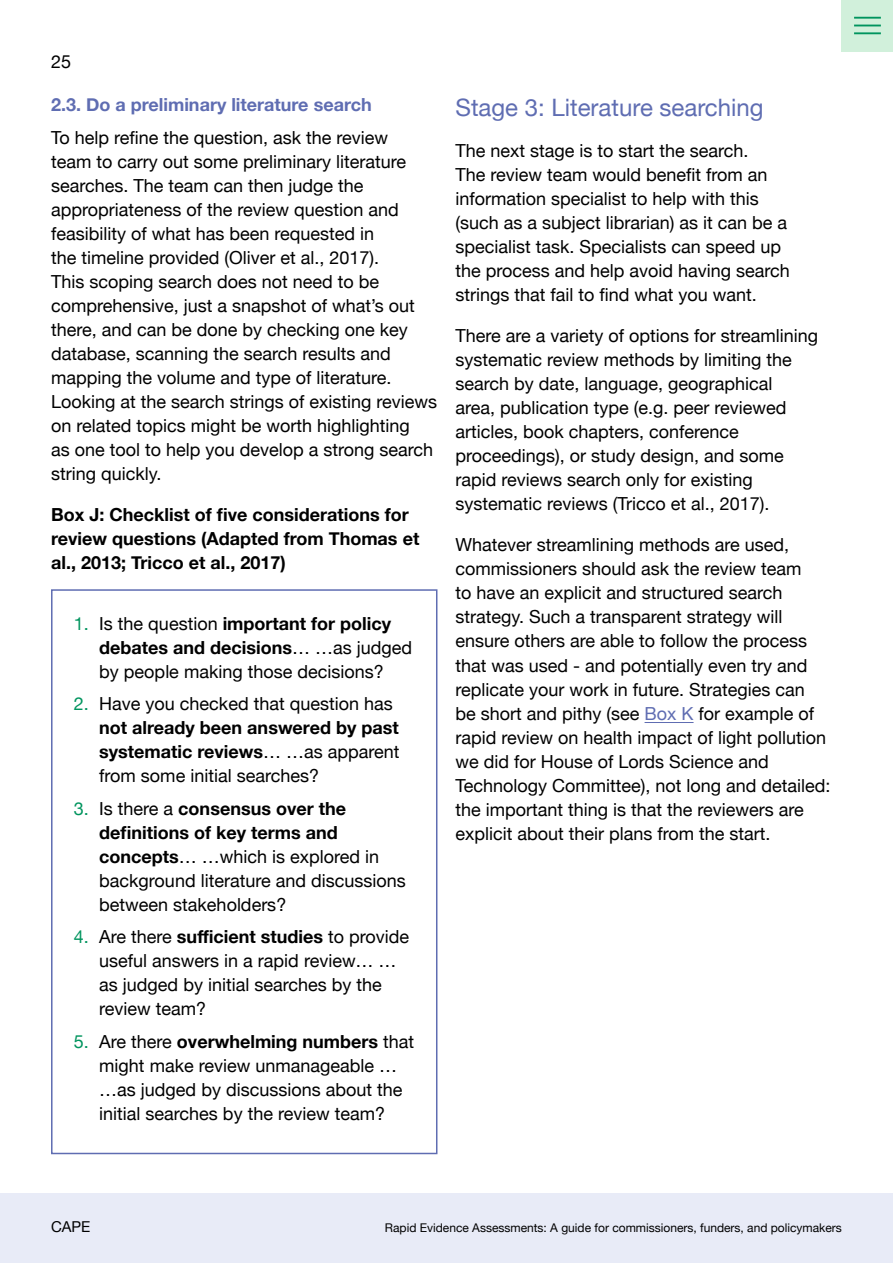
<style>
.page{position:relative;width:893px;height:1263px;background:#fff}
.page>*{position:absolute;margin:0;border:0;box-sizing:border-box;transform-origin:0 0}
.Header_2{font:24px "Helvetica Neue";color:#5f6db2}
.Body{font:18px/24px "Helvetica Neue";color:#000}
.Figure{font:700 18px/24px "Helvetica Neue";color:#000}
.Header_3{font:700 18px "Helvetica Neue";color:#5f6db2}
.t1{font:15px "Helvetica Neue";color:#000}
.t2{font:12px "Helvetica Neue";color:#000}
.s1{color:#00945e}
.s2{font-weight:700}
.s3{color:#5f6db2}
</style>
<div class="page">
<div style="left:51px;top:589px;width:386px;height:565px;border:2px solid #5f6db2"></div>
<hr style="left:645px;top:722px;width:49px;height:1px;background:#5f6db2">
<div style="left:0;top:1193px;width:893px;height:70px;background:#e8ebf7"></div>
<div style="left:842px;top:0;width:51px;height:51px;background:#d1f0db"></div>
<hr style="left:854px;top:17px;width:27px;height:2px;background:#00945e">
<svg style="left:854px;top:25px;width:27px;height:1px"></svg>
<hr style="left:854px;top:32px;width:27px;height:2px;background:#00945e">
<p class="Body" style="left:51px;top:51px;width:22px">25</p>
<p class="Header_3" style="left:51px;top:91px;width:322px">2.3. Do a preliminary literature search</p>
<p class="Body" style="left:51px;top:126px;width:388px">To help refine the question, ask the review<br>team to carry out some preliminary literature searches. The team can then judge the appropriateness of the review question and feasibility of what has been requested in<br>the timeline provided (Oliver et al., 2017).<br>This scoping search does not need to be comprehensive, just a snapshot of what’s out there, and can be done by checking one key database, scanning the search results and mapping the volume and type of literature.<br>Looking at the search strings of existing reviews on related topics might be worth highlighting<br>as one tool to help you develop a strong search string quickly.</p>
<p class="Figure" style="left:51px;top:503px;width:370px">Box J: Checklist of five considerations for review questions (Adapted from Thomas et al., 2013; Tricco et al., 2017)</p>
<p class="Body" style="left:99px;top:612px;width:314px;text-indent:-26px"><span class="s1">1.</span> Is the question <span class="s2">important for policy debates and decisions</span>… …as judged by people making those decisions?</p>
<p class="Body" style="left:99px;top:693px;width:302px;text-indent:-26px"><span class="s1">2.</span> Have you checked that question has <span class="s2">not already been answered by past systematic reviews</span>… …as apparent from some initial searches?</p>
<p class="Body" style="left:99px;top:797px;width:308px;text-indent:-26px"><span class="s1">3.</span> Is there a <span class="s2">consensus over the definitions of key terms and concepts</span>… …which is explored in background literature and discussions between stakeholders?</p>
<p class="Body" style="left:99px;top:926px;width:311px;text-indent:-26px"><span class="s1">4.</span> Are there <span class="s2">sufficient studies</span> to provide useful answers in a rapid review… … as judged by initial searches by the review team?</p>
<p class="Body" style="left:99px;top:1030px;width:316px;text-indent:-26px"><span class="s1">5.</span> Are there <span class="s2">overwhelming numbers</span> that might make review unmanageable … …as judged by discussions about the initial searches by the review team?</p>
<p class="Header_2" style="left:455px;top:91px;width:310px">Stage 3: Literature searching</p>
<p class="Body" style="left:455px;top:140px;width:336px">The next stage is to start the search.<br>The review team would benefit from an information specialist to help with this (such as a subject librarian) as it can be a specialist task. Specialists can speed up the process and help avoid having search strings that fail to find what you want.</p>
<p class="Body" style="left:455px;top:325px;width:364px">There are a variety of options for streamlining systematic review methods by limiting the search by date, language, geographical<br>area, publication type (e.g. peer reviewed articles, book chapters, conference proceedings), or study design, and some rapid reviews search only for existing systematic reviews (Tricco et al., 2017).</p>
<p class="Body" style="left:455px;top:534px;width:377px">Whatever streamlining methods are used, commissioners should ask the review team<br>to have an explicit and structured search strategy. Such a transparent strategy will ensure others are able to follow the process that was used - and potentially even try and replicate your work in future. Strategies can<br>be short and pithy (see <span class="s3">Box K</span> for example of rapid review on health impact of light pollution we did for House of Lords Science and Technology Committee), not long and detailed: the important thing is that the reviewers are explicit about their plans from the start.</p>
<p class="t1" style="left:51px;top:1216px;width:41px">CAPE</p>
<p class="t2" style="left:385px;top:1219px;width:458px">Rapid Evidence Assessments: A guide for commissioners, funders, and policymakers</p>
</div>
